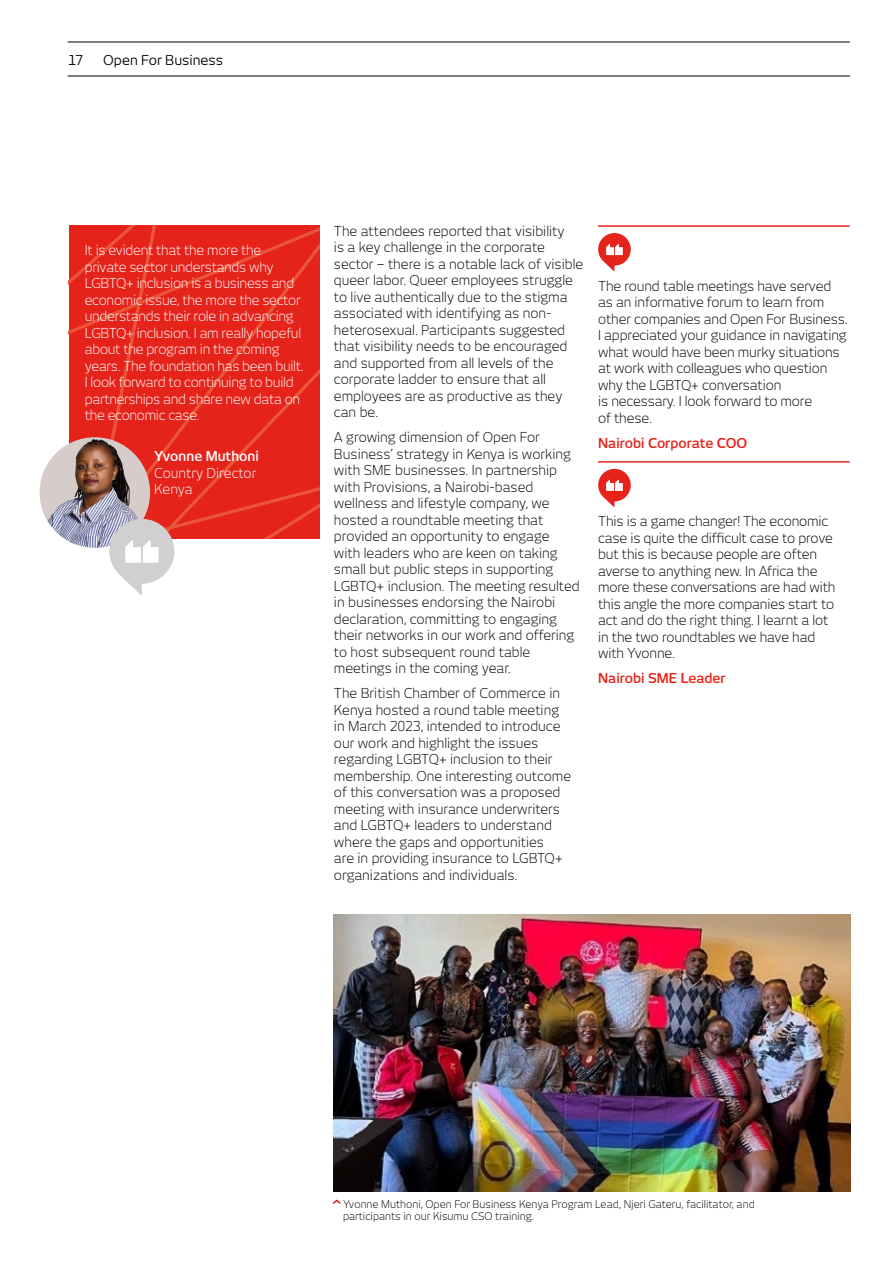
<style>
.page{position:relative;width:893px;height:1263px;background:#fff}
.page>*{position:absolute;margin:0;border:0;box-sizing:border-box;transform-origin:0 0}
.t1{font:300 13.5px/16.5px "New June";color:#000}
.t2{font:300 13.5px/16.5px "New June";letter-spacing:-.02em;color:#fff}
.t3{font:600 13.5px "New June";color:#e5231b}
.t4{font:300 13.5px/16.5px "New June";color:#fff}
.t5{font:13.5px "New June";color:#000}
.t6{font:600 13.5px "New June";color:#fff}
.t7{font:300 10.5px/12.8px "New June";color:#000}
</style>
<div class="page">
<img style="left:333px;top:914px;width:517px;height:277px">
<svg style="left:333px;top:1199px;width:7px;height:5px"></svg>
<hr style="left:598px;top:225px;width:252px;height:2px;background:#e5231b">
<svg style="left:598px;top:233px;width:33px;height:39px"></svg>
<hr style="left:598px;top:461px;width:252px;height:2px;background:#e5231b">
<svg style="left:598px;top:469px;width:33px;height:38px"></svg>
<div style="left:69px;top:225px;width:251px;height:314px;background:#e5231b"></div>
<img style="left:40px;top:437px;width:110px;height:111px;border-radius:55px">
<svg style="left:109px;top:519px;width:65px;height:77px"></svg>
<hr style="left:68px;top:76px;width:782px;height:1px;background:#000">
<hr style="left:68px;top:42px;width:782px;height:1px;background:#000">
<p class="t5" style="left:68px;top:52px;width:17px">17</p>
<p class="t5" style="left:103px;top:52px;width:122px">Open For Business</p>
<p class="t2" style="left:85px;top:242px;width:220px">It is evident that the more the private sector understands why LGBTQ+ inclusion is a business and economic issue, the more the sector understands their role in advancing LGBTQ+ inclusion. I am really hopeful about the program in the coming years. The foundation has been built.<br>I look forward to continuing to build partnerships and share new data on the economic case.</p>
<p class="t6" style="left:154px;top:448px;width:106px">Yvonne Muthoni</p>
<p class="t4" style="left:154px;top:464px;width:104px">Country Director<br>Kenya</p>
<p class="t1" style="left:334px;top:223px;width:251px">The attendees reported that visibility<br>is a key challenge in the corporate sector – there is a notable lack of visible queer labor. Queer employees struggle to live authentically due to the stigma associated with identifying as non&shy;heterosexual. Participants suggested that visibility needs to be encouraged and supported from all levels of the corporate ladder to ensure that all employees are as productive as they can be.</p>
<p class="t1" style="left:334px;top:429px;width:247px">A growing dimension of Open For Business’ strategy in Kenya is working with SME businesses. In partnership with Provisions, a Nairobi-based wellness and lifestyle company, we hosted a roundtable meeting that provided an opportunity to engage<br>with leaders who are keen on taking small but public steps in supporting LGBTQ+ inclusion. The meeting resulted in businesses endorsing the Nairobi declaration, committing to engaging their networks in our work and offering to host subsequent round table meetings in the coming year.</p>
<p class="t1" style="left:334px;top:685px;width:239px">The British Chamber of Commerce in Kenya hosted a round table meeting in March 2023, intended to introduce our work and highlight the issues regarding LGBTQ+ inclusion to their membership. One interesting outcome of this conversation was a proposed meeting with insurance underwriters and LGBTQ+ leaders to understand where the gaps and opportunities<br>are in providing insurance to LGBTQ+ organizations and individuals.</p>
<p class="t1" style="left:598px;top:277px;width:251px">The round table meetings have served as an informative forum to learn from other companies and Open For Business.<br>I appreciated your guidance in navigating what would have been murky situations at work with colleagues who question why the LGBTQ+ conversation<br>is necessary. I look forward to more<br>of these.</p>
<p class="t3" style="left:598px;top:435px;width:151px">Nairobi Corporate COO</p>
<p class="t1" style="left:598px;top:513px;width:239px">This is a game changer! The economic case is quite the difficult case to prove but this is because people are often averse to anything new. In Africa the more these conversations are had with this angle the more companies start to act and do the right thing. I learnt a lot in the two roundtables we have had with Yvonne.</p>
<p class="t3" style="left:598px;top:670px;width:129px">Nairobi SME Leader</p>
<p class="t7" style="left:343px;top:1197px;width:413px">Yvonne Muthoni, Open For Business Kenya Program Lead, Njeri Gateru, facilitator, and participants in our Kisumu CSO training.</p>
</div>
